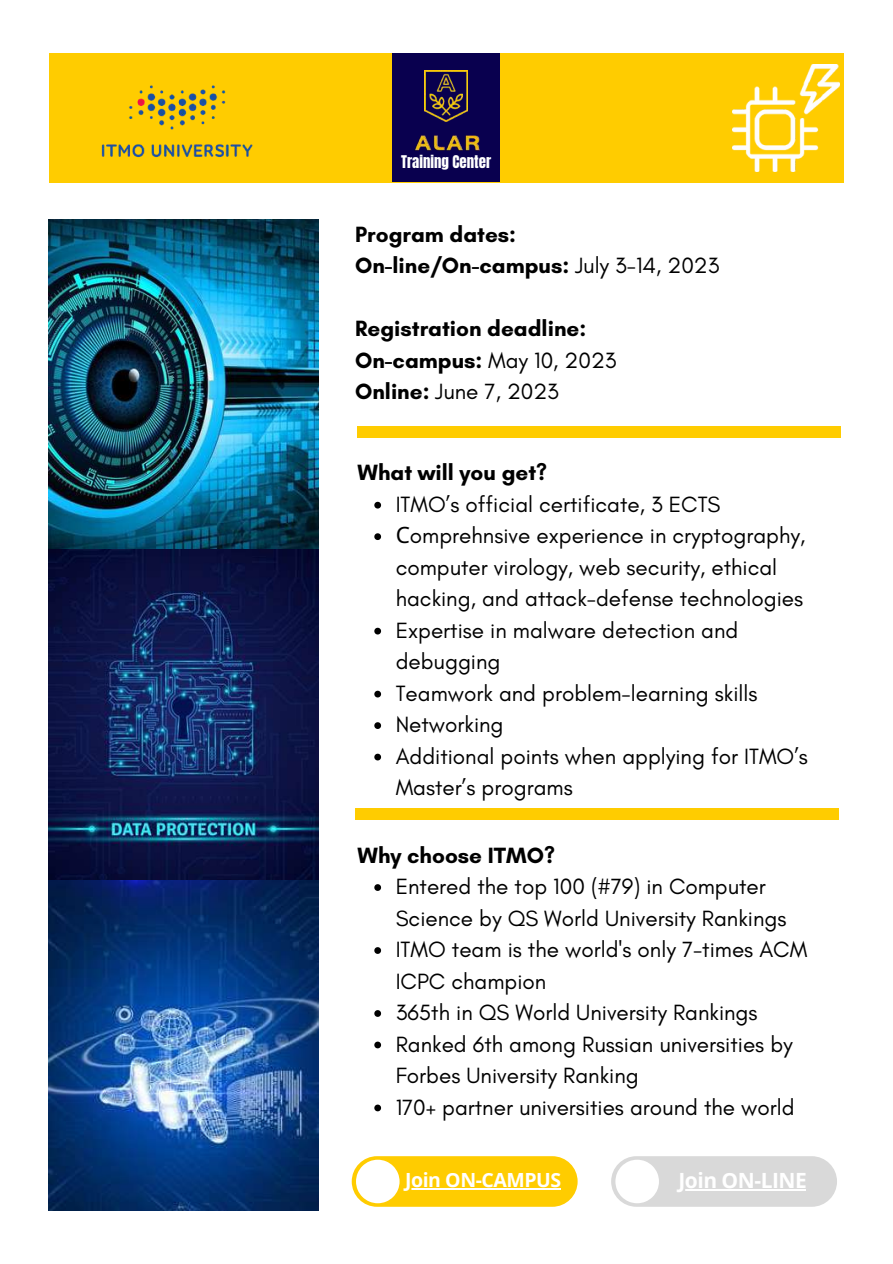
<style>
.page{position:relative;width:893px;height:1264px;background:#fff}
.page>*{position:absolute;margin:0;border:0;box-sizing:border-box;transform-origin:0 0}
.t1{font:22.5px/31.5px "Glacial Indifference";color:#000}
.t2{font:700 22.5px/31.5px "Glacial Indifference";color:#000}
.t3{font:700 21px "Open Sans";letter-spacing:-.025em;color:#fff}
.t4{font:700 19.5px "Open Sans";letter-spacing:-.02em;color:#fff}
.t5{font:14.85px "Anton";color:#fff}
.s1{font-weight:400}
.s2{font-family:"Noto Sans"}
</style>
<div class="page">
<img style="left:49px;top:219px;width:270px;height:991px">
<div style="left:49px;top:54px;width:794px;height:129px;background:#fc0"></div>
<div style="left:357px;top:426px;width:484px;height:11px;background:#fc0"></div>
<div style="left:392px;top:54px;width:108px;height:128px;background:#09004f"></div>
<img style="left:414px;top:135px;width:66px;height:16px">
<img style="left:425px;top:71px;width:43px;height:51px">
<img style="left:733px;top:65px;width:106px;height:107px">
<img style="left:101px;top:85px;width:152px;height:73px">
<svg style="left:374px;top:502px;width:7px;height:6px"></svg>
<svg style="left:374px;top:533px;width:7px;height:7px"></svg>
<svg style="left:374px;top:627px;width:7px;height:7px"></svg>
<svg style="left:374px;top:690px;width:7px;height:7px"></svg>
<svg style="left:374px;top:722px;width:7px;height:7px"></svg>
<svg style="left:374px;top:753px;width:7px;height:7px"></svg>
<div style="left:355px;top:808px;width:483px;height:11px;background:#fc0"></div>
<svg style="left:374px;top:884px;width:7px;height:6px"></svg>
<svg style="left:374px;top:947px;width:7px;height:6px"></svg>
<svg style="left:374px;top:1010px;width:7px;height:6px"></svg>
<svg style="left:374px;top:1041px;width:7px;height:7px"></svg>
<svg style="left:374px;top:1104px;width:7px;height:7px"></svg>
<div style="left:352px;top:1156px;width:225px;height:50px;background:#fc0;border-radius:25px"></div>
<svg style="left:356px;top:1159px;width:43px;height:44px"></svg>
<hr style="left:405px;top:1188px;width:155px;height:1px;background:#fff">
<div style="left:611px;top:1156px;width:226px;height:50px;background:#d9d9d9;border-radius:25px"></div>
<svg style="left:615px;top:1159px;width:44px;height:44px"></svg>
<hr style="left:678px;top:1189px;width:128px;height:1px;background:#fff">
<p class="t5" style="left:401px;top:151px;width:91px">Training Center</p>
<p class="t2" style="left:355px;top:218px;width:366px">Program dates:<br>On-line/On-campus: <span class="s1">July 3-14, 2023</span></p>
<p class="t2" style="left:355px;top:312px;width:263px">Registration deadline:<br>On-campus: <span class="s1">May 10, 2023<br></span>Online: <span class="s1">June 7, 2023</span></p>
<p class="t2" style="left:357px;top:457px;width:191px">What will you get?</p>
<p class="t1" style="left:395px;top:488px;width:414px">ITMO’s official certificate, 3 ECTS<br><span class="s2">С</span>omprehnsive experience in cryptography, computer virology, web security, ethical hacking, and attack-defense technologies<br>Expertise in malware detection and debugging<br>Teamwork and problem-learning skills<br>Networking<br>Additional points when applying for ITMO’s<br>Master’s programs</p>
<p class="t2" style="left:357px;top:839px;width:199px">Why choose ITMO?</p>
<p class="t1" style="left:395px;top:870px;width:413px">Entered the top 100 (#79) in Computer Science by QS World University Rankings ITMO team is the world's only 7-times ACM ICPC champion<br>365th in QS World University Rankings Ranked 6th among Russian universities by Forbes University Ranking<br>170+ partner universities around the world</p>
<p class="t4" style="left:405px;top:1166px;width:157px">Join ON-CAMPUS</p>
<p class="t3" style="left:678px;top:1165px;width:130px">Join ON-LINE</p>
</div>
